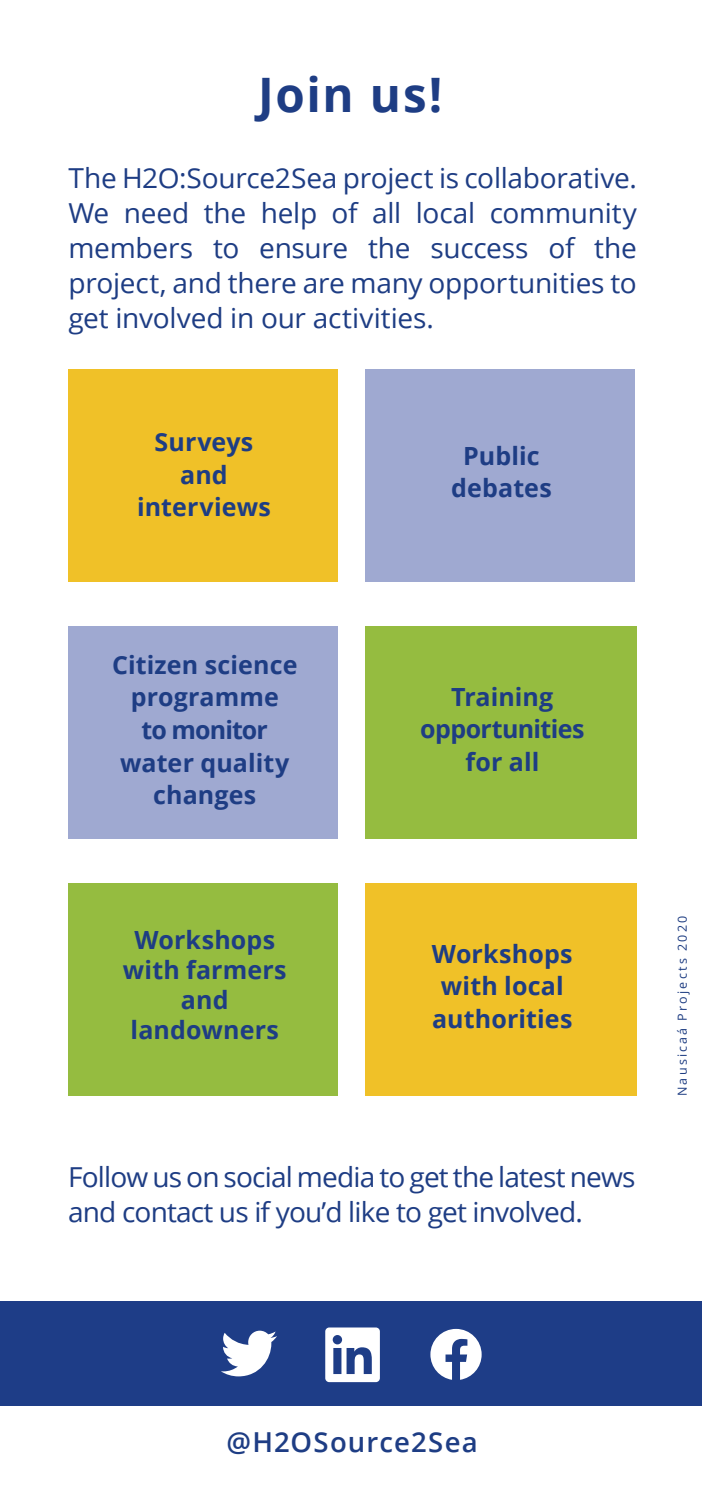
<style>
.page{position:relative;width:702px;height:1489px;background:#fff}
.page>*{position:absolute;margin:0;border:0;box-sizing:border-box;transform-origin:0 0}
.t1{font:700 47.5px "Open Sans";letter-spacing:.035em;color:#1e3d84}
.t2{font:27.5px/35px "Open Sans";letter-spacing:-.03em;color:#1e3d84;text-align:justify}
.t3{font:600 27.5px "Open Sans";letter-spacing:.04em;color:#1e3d84}
.t4{font:700 25px/32.5px "Open Sans";letter-spacing:.005em;color:#1e3d84;text-align:center}
.t5{font:700 25px/32.5px "Open Sans";letter-spacing:-.015em;color:#1e3d84;text-align:center}
.t6{font:12.5px "Open Sans";letter-spacing:.175em;color:#1e3d82}
</style>
<div class="page">
<div style="left:0;top:1300px;width:702px;height:105px;background:#1e3d87"></div>
<div style="left:68px;top:369px;width:270px;height:213px;background:#f0c128"></div>
<div style="left:365px;top:369px;width:270px;height:213px;background:#9fa9d1"></div>
<div style="left:68px;top:625px;width:269px;height:213px;background:#9fa9d1"></div>
<div style="left:366px;top:625px;width:271px;height:213px;background:#95bc40"></div>
<div style="left:68px;top:882px;width:269px;height:213px;background:#95bc40"></div>
<div style="left:366px;top:882px;width:271px;height:213px;background:#f0c128"></div>
<svg style="left:221px;top:1330px;width:56px;height:46px"></svg>
<svg style="left:325px;top:1327px;width:55px;height:54px"></svg>
<svg style="left:430px;top:1328px;width:51px;height:51px"></svg>
<h1 class="t1" style="left:258px;top:61px;width:186px">Join us!</h1>
<p class="t2" style="left:68px;top:159px;width:570px">The H2O:Source2Sea project is collaborative.<br>We need the help of all local community members to ensure the success of the project, and there are many opportunities to get involved in our activities.</p>
<p class="t4" style="left:137px;top:425px;width:135px">Surveys and interviews</p>
<p class="t4" style="left:451px;top:439px;width:102px">Public debates</p>
<p class="t4" style="left:112px;top:648px;width:187px">Citizen science programme<br>to monitor water quality changes</p>
<p class="t4" style="left:123px;top:924px;width:165px;line-height:30px">Workshops with farmers and landowners</p>
<p class="t5" style="left:420px;top:679px;width:166px">Training opportunities for all</p>
<p class="t4" style="left:432px;top:936px;width:142px">Workshops with local authorities</p>
<p class="t2" style="left:68px;top:1158px;width:568px">Follow us on social media to get the latest news and contact us if you’d like to get involved.</p>
<p class="t6" style="left:673px;top:1095px;width:182px;rotate:-90deg">Nausicaá Projects 2020</p>
<p class="t3" style="left:226px;top:1422px;width:252px">@H2OSource2Sea</p>
</div>
